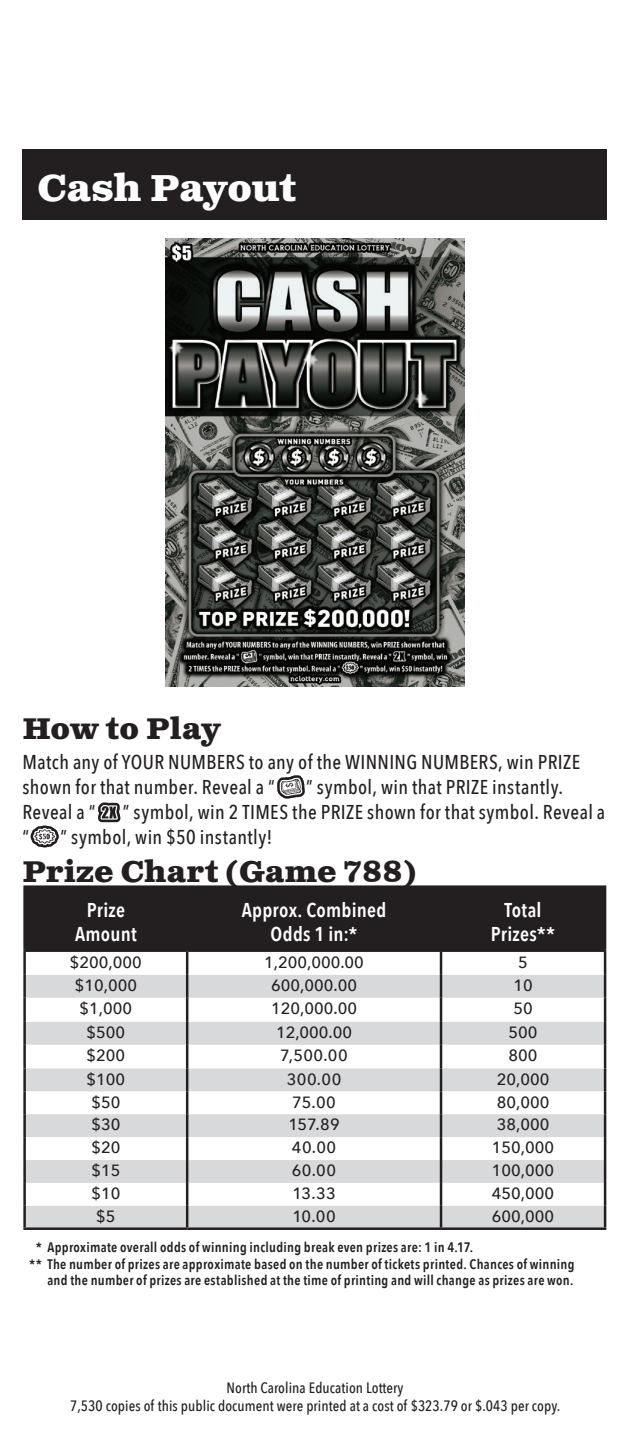
<style>
.page{position:relative;width:630px;height:1440px;background:#fff}
.page>*{position:absolute;margin:0;border:0;box-sizing:border-box;transform-origin:0 0}
.t1{font:700 37.5px "Clarendon Text Pro";letter-spacing:-.005em;color:#fff}
.t2{font:700 30px "Clarendon Text Pro";color:#231f20}
.t3{font:500 20px/25px "Avenir Next Condensed";letter-spacing:.02em;color:#231f20}
.t4{font:600 20px/24px "Avenir Next Condensed";letter-spacing:.015em;color:#fff;text-align:center}
.t5{font:500 16.25px "Avenir Next";color:#231f20}
.t6{font:500 15px "Avenir Next Condensed";letter-spacing:.005em;color:#231f20}
.t7{font:600 13.75px/16.5px "Avenir Next Condensed";letter-spacing:.02em;color:#231f20;text-align:right}
</style>
<div class="page">
<div style="left:22px;top:149px;width:586px;height:71px;background:#231f20"></div>
<div style="left:26px;top:888px;width:578px;height:61px;background:#231f20"></div>
<svg style="left:26px;top:975px;width:578px;height:252px;fill:#d8d9db"></svg>
<hr style="left:23px;top:885px;width:164px;height:3px;background:#231f20">
<hr style="left:23px;top:888px;width:3px;height:61px;background:#231f20">
<hr style="left:187px;top:885px;width:254px;height:3px;background:#231f20">
<hr style="left:186px;top:888px;width:2px;height:61px;background:#231f20">
<hr style="left:441px;top:885px;width:165px;height:3px;background:#231f20">
<hr style="left:440px;top:888px;width:2px;height:61px;background:#231f20">
<hr style="left:604px;top:888px;width:2px;height:61px;background:#231f20">
<hr style="left:23px;top:949px;width:164px;height:3px;background:#231f20">
<hr style="left:23px;top:952px;width:3px;height:23px;background:#231f20">
<hr style="left:187px;top:949px;width:254px;height:3px;background:#231f20">
<hr style="left:186px;top:952px;width:2px;height:23px;background:#231f20">
<hr style="left:441px;top:949px;width:165px;height:3px;background:#231f20">
<hr style="left:440px;top:952px;width:2px;height:23px;background:#231f20">
<hr style="left:604px;top:952px;width:2px;height:23px;background:#231f20">
<hr style="left:23px;top:975px;width:3px;height:23px;background:#231f20">
<hr style="left:186px;top:975px;width:2px;height:23px;background:#231f20">
<hr style="left:440px;top:975px;width:2px;height:23px;background:#231f20">
<hr style="left:604px;top:975px;width:2px;height:23px;background:#231f20">
<hr style="left:23px;top:998px;width:3px;height:24px;background:#231f20">
<hr style="left:186px;top:998px;width:2px;height:24px;background:#231f20">
<hr style="left:440px;top:998px;width:2px;height:24px;background:#231f20">
<hr style="left:604px;top:998px;width:2px;height:24px;background:#231f20">
<hr style="left:23px;top:1022px;width:3px;height:23px;background:#231f20">
<hr style="left:186px;top:1022px;width:2px;height:23px;background:#231f20">
<hr style="left:440px;top:1022px;width:2px;height:23px;background:#231f20">
<hr style="left:604px;top:1022px;width:2px;height:23px;background:#231f20">
<hr style="left:23px;top:1045px;width:3px;height:23px;background:#231f20">
<hr style="left:186px;top:1045px;width:2px;height:23px;background:#231f20">
<hr style="left:440px;top:1045px;width:2px;height:23px;background:#231f20">
<hr style="left:604px;top:1045px;width:2px;height:23px;background:#231f20">
<hr style="left:23px;top:1068px;width:3px;height:23px;background:#231f20">
<hr style="left:186px;top:1068px;width:2px;height:23px;background:#231f20">
<hr style="left:440px;top:1068px;width:2px;height:23px;background:#231f20">
<hr style="left:604px;top:1068px;width:2px;height:23px;background:#231f20">
<hr style="left:23px;top:1091px;width:3px;height:23px;background:#231f20">
<hr style="left:186px;top:1091px;width:2px;height:23px;background:#231f20">
<hr style="left:440px;top:1091px;width:2px;height:23px;background:#231f20">
<hr style="left:604px;top:1091px;width:2px;height:23px;background:#231f20">
<hr style="left:23px;top:1114px;width:3px;height:23px;background:#231f20">
<hr style="left:186px;top:1114px;width:2px;height:23px;background:#231f20">
<hr style="left:440px;top:1114px;width:2px;height:23px;background:#231f20">
<hr style="left:604px;top:1114px;width:2px;height:23px;background:#231f20">
<hr style="left:23px;top:1137px;width:3px;height:23px;background:#231f20">
<hr style="left:186px;top:1137px;width:2px;height:23px;background:#231f20">
<hr style="left:440px;top:1137px;width:2px;height:23px;background:#231f20">
<hr style="left:604px;top:1137px;width:2px;height:23px;background:#231f20">
<hr style="left:23px;top:1160px;width:3px;height:23px;background:#231f20">
<hr style="left:186px;top:1160px;width:2px;height:23px;background:#231f20">
<hr style="left:440px;top:1160px;width:2px;height:23px;background:#231f20">
<hr style="left:604px;top:1160px;width:2px;height:23px;background:#231f20">
<hr style="left:23px;top:1183px;width:3px;height:23px;background:#231f20">
<hr style="left:186px;top:1183px;width:2px;height:23px;background:#231f20">
<hr style="left:440px;top:1183px;width:2px;height:23px;background:#231f20">
<hr style="left:604px;top:1183px;width:2px;height:23px;background:#231f20">
<hr style="left:23px;top:1206px;width:3px;height:21px;background:#231f20">
<hr style="left:186px;top:1206px;width:2px;height:21px;background:#231f20">
<hr style="left:440px;top:1206px;width:2px;height:21px;background:#231f20">
<hr style="left:604px;top:1206px;width:2px;height:21px;background:#231f20">
<hr style="left:23px;top:1227px;width:164px;height:3px;background:#231f20">
<hr style="left:187px;top:1227px;width:254px;height:3px;background:#231f20">
<hr style="left:441px;top:1227px;width:165px;height:3px;background:#231f20">
<img style="left:165px;top:238px;width:300px;height:449px">
<svg style="left:30px;top:825px;width:29px;height:23px"></svg>
<svg style="left:98px;top:802px;width:23px;height:21px"></svg>
<svg style="left:277px;top:775px;width:28px;height:24px"></svg>
<p class="t1" style="left:38px;top:165px;width:260px">Cash Payout</p>
<p class="t2" style="left:22px;top:710px;width:200px">How to Play</p>
<p class="t3" style="left:22px;top:750px;width:559px">Match any of YOUR NUMBERS to any of the WINNING NUMBERS, win PRIZE shown for that number. Reveal a “</p>
<p class="t3" style="left:306px;top:775px;width:258px">” symbol, win that PRIZE instantly.</p>
<p class="t3" style="left:22px;top:800px;width:75px">Reveal a “</p>
<p class="t3" style="left:123px;top:800px;width:484px">” symbol, win 2 TIMES the PRIZE shown for that symbol. Reveal a</p>
<p class="t3" style="left:22px;top:825px;width:8px">“</p>
<p class="t3" style="left:60px;top:825px;width:214px">” symbol, win $50 instantly!</p>
<p class="t2" style="left:22px;top:853px;width:395px">Prize Chart (Game 788)</p>
<p class="t4" style="left:87px;top:897px;width:40px">Prize</p>
<p class="t4" style="left:75px;top:921px;width:63px">Amount</p>
<p class="t4" style="left:242px;top:897px;width:146px">Approx. Combined<br>Odds 1 in:*</p>
<p class="t4" style="left:505px;top:897px;width:39px">Total</p>
<p class="t4" style="left:491px;top:921px;width:66px">Prizes**</p>
<p class="t5" style="left:70px;top:949px;width:73px">$200,000</p>
<p class="t5" style="left:264px;top:949px;width:101px">1,200,000.00</p>
<p class="t5" style="left:518px;top:949px;width:11px">5</p>
<p class="t5" style="left:75px;top:972px;width:64px">$10,000</p>
<p class="t5" style="left:271px;top:972px;width:87px">600,000.00</p>
<p class="t5" style="left:513px;top:972px;width:21px">10</p>
<p class="t5" style="left:80px;top:994px;width:54px">$1,000</p>
<p class="t5" style="left:271px;top:994px;width:87px">120,000.00</p>
<p class="t5" style="left:513px;top:994px;width:21px">50</p>
<p class="t5" style="left:87px;top:1019px;width:40px">$500</p>
<p class="t5" style="left:276px;top:1019px;width:78px">12,000.00</p>
<p class="t5" style="left:509px;top:1019px;width:31px">500</p>
<p class="t5" style="left:87px;top:1042px;width:40px">$200</p>
<p class="t5" style="left:280px;top:1042px;width:69px">7,500.00</p>
<p class="t5" style="left:509px;top:1042px;width:31px">800</p>
<p class="t5" style="left:87px;top:1065px;width:40px">$100</p>
<p class="t5" style="left:287px;top:1065px;width:56px">300.00</p>
<p class="t5" style="left:497px;top:1065px;width:54px">20,000</p>
<p class="t5" style="left:91px;top:1088px;width:31px">$50</p>
<p class="t5" style="left:292px;top:1088px;width:45px">75.00</p>
<p class="t5" style="left:497px;top:1088px;width:54px">80,000</p>
<p class="t5" style="left:91px;top:1111px;width:31px">$30</p>
<p class="t5" style="left:289px;top:1111px;width:53px">157.89</p>
<p class="t5" style="left:497px;top:1111px;width:54px">38,000</p>
<p class="t5" style="left:91px;top:1134px;width:31px">$20</p>
<p class="t5" style="left:292px;top:1134px;width:46px">40.00</p>
<p class="t5" style="left:492px;top:1134px;width:64px">150,000</p>
<p class="t5" style="left:91px;top:1157px;width:31px">$15</p>
<p class="t5" style="left:292px;top:1157px;width:46px">60.00</p>
<p class="t5" style="left:492px;top:1157px;width:64px">100,000</p>
<p class="t5" style="left:91px;top:1180px;width:31px">$10</p>
<p class="t5" style="left:292px;top:1180px;width:45px">13.33</p>
<p class="t5" style="left:492px;top:1180px;width:64px">450,000</p>
<p class="t5" style="left:96px;top:1203px;width:21px">$5</p>
<p class="t5" style="left:292px;top:1203px;width:45px">10.00</p>
<p class="t5" style="left:492px;top:1203px;width:64px">600,000</p>
<p class="t7" style="left:36px;top:1239px;width:439px">* Approximate overall odds of winning including break even prizes are: 1 in 4.17.</p>
<p class="t7" style="left:29px;top:1255px;width:547px">** The number of prizes are approximate based on the number of tickets printed. Chances of winning and the number of prizes are established at the time of printing and will change as prizes are won.</p>
<p class="t6" style="left:226px;top:1379px;width:179px">North Carolina Education Lottery</p>
<p class="t6" style="left:70px;top:1397px;width:492px">7,530 copies of this public document were printed at a cost of $323.79 or $.043 per copy.</p>
</div>
